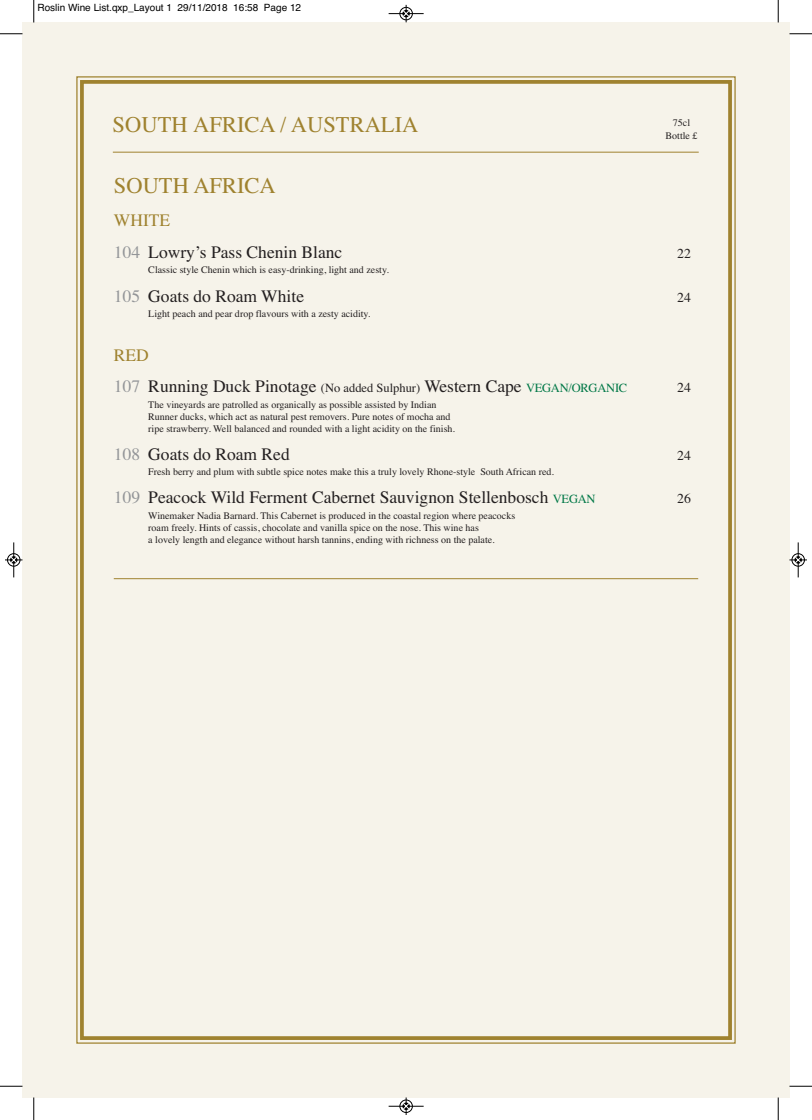
<style>
.page{position:relative;width:812px;height:1120px;background:#fff}
.page>*{position:absolute;margin:0;border:0;box-sizing:border-box;transform-origin:0 0}
.t1{font:22.5px "Times";color:#9f822f}
.t2{font:17.5px/31.6px "Times";color:#231f20}
.t3{font:13.75px "Times";color:#231f20}
.t4{font:10px/12px "Times";color:#231f20}
.t5{font:10px "Helvetica";color:#000}
.s1{color:#9f822f}
.s2{color:#939598}
.s3{font-size:12.5px}
.s4{font-size:12.5px;color:#017847}
</style>
<div class="page">
<div style="left:22px;top:23px;width:767px;height:1074px;background:#f6f3ea"></div>
<div style="left:80px;top:80px;width:652px;height:960px;border:4px solid #9f822f"></div>
<hr style="left:113px;top:152px;width:585px;height:1px;background:#9f822f">
<hr style="left:114px;top:578px;width:584px;height:1px;background:#9f822f">
<svg style="left:33px;top:0;width:2px;height:23px"></svg>
<svg style="left:0;top:33px;width:22px;height:2px"></svg>
<svg style="left:777px;top:0;width:2px;height:23px"></svg>
<svg style="left:789px;top:33px;width:23px;height:2px"></svg>
<svg style="left:33px;top:1097px;width:2px;height:23px"></svg>
<svg style="left:0;top:1086px;width:22px;height:1px"></svg>
<svg style="left:777px;top:1097px;width:2px;height:23px"></svg>
<svg style="left:789px;top:1086px;width:23px;height:1px"></svg>
<div style="left:399px;top:7px;width:14px;height:13px;border:1px solid #fff;border-radius:50%"></div>
<hr style="left:388px;top:13px;width:35px;height:1px;background:#000">
<div style="left:400px;top:7px;width:12px;height:13px;border:1px solid #000;border-radius:50%"></div>
<svg style="left:403px;top:5px;width:6px;height:17px"></svg>
<div style="left:399px;top:1099px;width:14px;height:14px;border:1px solid #fff;border-radius:50%"></div>
<hr style="left:388px;top:1106px;width:35px;height:1px;background:#000">
<div style="left:400px;top:1100px;width:12px;height:13px;border:1px solid #000;border-radius:50%"></div>
<svg style="left:403px;top:1097px;width:6px;height:18px"></svg>
<div style="left:7px;top:553px;width:13px;height:14px;border:1px solid #fff;border-radius:50%"></div>
<hr style="left:14px;top:542px;width:1px;height:35px;background:#000">
<div style="left:7px;top:553px;width:13px;height:13px;border:1px solid #000;border-radius:50%"></div>
<svg style="left:5px;top:557px;width:17px;height:6px"></svg>
<div style="left:791px;top:553px;width:13px;height:14px;border:1px solid #fff;border-radius:50%"></div>
<hr style="left:798px;top:542px;width:1px;height:35px;background:#000">
<div style="left:791px;top:553px;width:13px;height:13px;border:1px solid #000;border-radius:50%"></div>
<svg style="left:789px;top:557px;width:18px;height:6px"></svg>
<p class="t5" style="left:38px;top:2px;width:265px">Roslin Wine List.qxp_Layout 1 29/11/2018 16:58 Page 12</p>
<h1 class="t1" style="left:113px;top:111px;width:307px">SOUTH AFRICA / AUSTRALIA</h1>
<p class="t4" style="left:665px;top:116px;width:33px;line-height:13.2px;text-align:center">75cl<br>Bottle £</p>
<h1 class="t1" style="left:114px;top:172px;width:163px">SOUTH AFRICA</h1>
<h2 class="t2" style="left:114px;top:205px;width:230px"><span class="s1">WHITE<br></span><span class="s2">104</span> Lowry’s Pass Chenin Blanc</h2>
<h3 class="t3" style="left:677px;top:245px;width:15px">22</h3>
<p class="t4" style="left:148px;top:264px;width:242px">Classic style Chenin which is easy-drinking, light and zesty.</p>
<h2 class="t2" style="left:114px;top:280px;width:192px"><span class="s2">105</span> Goats do Roam White</h2>
<h3 class="t3" style="left:677px;top:289px;width:15px">24</h3>
<p class="t4" style="left:148px;top:308px;width:224px">Light peach and pear drop flavours with a zesty acidity.</p>
<h2 class="t2" style="left:114px;top:339px;width:515px"><span class="s1">RED<br></span><span class="s2">107</span> Running Duck Pinotage <span class="s3">(No added Sulphur)</span> Western Cape <span class="s4">VEGAN/ORGANIC</span></h2>
<h3 class="t3" style="left:677px;top:379px;width:15px">24</h3>
<p class="t4" style="left:148px;top:398px;width:308px">The vineyards are patrolled as organically as possible assisted by Indian<br>Runner ducks, which act as natural pest removers. Pure notes of mocha and ripe strawberry. Well balanced and rounded with a light acidity on the finish.</p>
<h2 class="t2" style="left:114px;top:438px;width:177px"><span class="s2">108</span> Goats do Roam Red</h2>
<h3 class="t3" style="left:677px;top:447px;width:15px">24</h3>
<p class="t4" style="left:148px;top:466px;width:407px">Fresh berry and plum with subtle spice notes make this a truly lovely Rhone-style South African red.</p>
<h2 class="t2" style="left:114px;top:482px;width:483px"><span class="s2">109</span> Peacock Wild Ferment Cabernet Sauvignon Stellenbosch <span class="s4">VEGAN</span></h2>
<h3 class="t3" style="left:677px;top:491px;width:15px">26</h3>
<p class="t4" style="left:148px;top:509px;width:368px">Winemaker Nadia Barnard. This Cabernet is produced in the coastal region where peacocks roam freely. Hints of cassis, chocolate and vanilla spice on the nose. This wine has<br>a lovely length and elegance without harsh tannins, ending with richness on the palate.</p>
</div>
